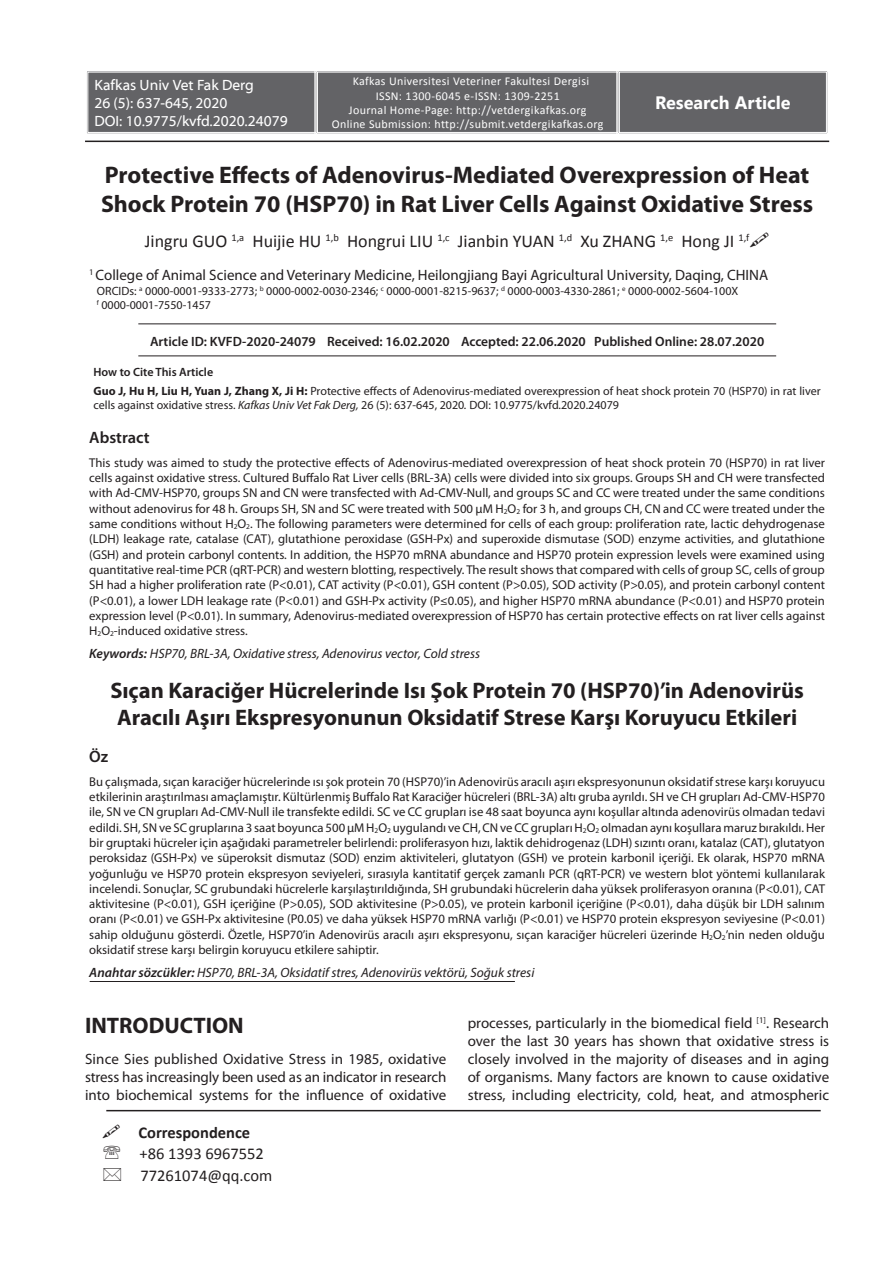
<style>
.page{position:relative;width:893px;height:1263px;background:#fff}
.page>*{position:absolute;margin:0;border:0;box-sizing:border-box;transform-origin:0 0}
.t1{font:700 24px/28.8px "Myriad Pro";color:#231f20}
.t2{font:700 22.5px/27px "Myriad Pro";color:#231f20;text-align:center}
.t3{font:18px "Calibri";color:#231f20}
.t4{font:700 18px "Segoe UI";color:#fff}
.t5{font:16.5px/21.6px "Calibri";color:#231f20}
.t6{font:700 16.5px "Calibri";color:#231f20}
.t7{font:600 16.5px "Myriad Pro";color:#231f20}
.t8{font:15px/18px "Myriad Pro";color:#231f20;text-align:justify}
.t9{font:15px/18px "Myriad Web Pro";color:#fff}
.t10{font:italic 13.5px "Myriad Pro";color:#231f20}
.t11{font:600 13.5px "Myriad Pro";color:#231f20}
.t12{font:12.75px/15.3px "Myriad Pro";color:#231f20;text-align:justify}
.t13{font:12px/14.4px "Myriad Pro";color:#231f20}
.t14{font:12px/14.2px "Calibri";letter-spacing:.03em;color:#fff;text-align:center}
.s1{font-weight:600}
.s2{font-weight:700}
.s3{font-style:italic}
</style>
<div class="page">
<hr style="left:106px;top:1110px;width:715px;height:1px;background:#231f20">
<hr style="left:85px;top:141px;width:744px;height:1px;background:#231f20">
<hr style="left:138px;top:324px;width:638px;height:1px;background:#231f20">
<hr style="left:138px;top:356px;width:638px;height:1px;background:#231f20">
<hr style="left:90px;top:981px;width:425px;height:1px;background:#231f20">
<div style="left:87px;top:71px;width:738px;height:63px;background:#636366"></div>
<div style="left:618px;top:70px;width:210px;height:64px;border:1px solid #fff"></div>
<div style="left:619px;top:72px;width:208px;height:61px;border:1px solid #fff"></div>
<p class="t9" style="left:94px;top:77px;width:195px">Kafkas Univ Vet Fak Derg<br>26 (5): 637-645, 2020<br>DOI: 10.9775/kvfd.2020.24079</p>
<p class="t14" style="left:332px;top:74px;width:273px">Kafkas Universitesi Veteriner Fakultesi Dergisi<br>ISSN: 1300-6045 e-ISSN: 1309-2251<br>Journal Home-Page: http://vetdergikafkas.org Online Submission: http://submit.vetdergikafkas.org</p>
<h3 class="t4" style="left:655px;top:90px;width:137px">Research Article</h3>
<h1 class="t1" style="left:101px;top:161px;width:714px">Protective Effects of Adenovirus-Mediated Overexpression of Heat<br>Shock Protein 70 (HSP70) in Rat Liver Cells Against Oxidative Stress</h1>
<h3 class="t3" style="left:145px;top:230px;width:606px">Jingru GUO <sup>1,a</sup> Huijie HU <sup>1,b</sup> Hongrui LIU <sup>1,c</sup> Jianbin YUAN <sup>1,d</sup> Xu ZHANG <sup>1,e</sup> Hong JI <sup>1,f</sup></h3>
<p class="t8" style="left:89px;top:266px;width:680px"><sup>1</sup> College of Animal Science and Veterinary Medicine, Heilongjiang Bayi Agricultural University, Daqing, CHINA</p>
<p class="t13" style="left:97px;top:283px;width:643px">ORCIDs: <sup>a</sup> 0000-0001-9333-2773; <sup>b</sup> 0000-0002-0030-2346; <sup>c</sup> 0000-0001-8215-9637; <sup>d</sup> 0000-0003-4330-2861; <sup>e</sup> 0000-0002-5604-100X <sup>f</sup> 0000-0001-7550-1457</p>
<p class="t11" style="left:150px;top:333px;width:616px">Article ID: KVFD-2020-24079 Received: 16.02.2020 Accepted: 22.06.2020 Published Online: 28.07.2020</p>
<p class="t13" style="left:94px;top:363px;width:729px;line-height:18.6px"><span class="s1">How to Cite This Article<br></span><span class="s2">Guo J, Hu H, Liu H, Yuan J, Zhang X, Ji H:</span> Protective effects of Adenovirus-mediated overexpression of heat shock protein 70 (HSP70) in rat liver</p>
<p class="t13" style="left:94px;top:398px;width:527px">cells against oxidative stress. <span class="s3">Kafkas Univ Vet Fak Derg,</span> 26 (5): 637-645, 2020<span class="s3">.</span> DOI: 10.9775/kvfd.2020.24079</p>
<p class="t7" style="left:89px;top:427px;width:62px">Abstract</p>
<p class="t12" style="left:89px;top:455px;width:737px">This study was aimed to study the protective effects of Adenovirus-mediated overexpression of heat shock protein 70 (HSP70) in rat liver cells against oxidative stress. Cultured Buffalo Rat Liver cells (BRL-3A) cells were divided into six groups. Groups SH and CH were transfected with Ad-CMV-HSP70, groups SN and CN were transfected with Ad-CMV-Null, and groups SC and CC were treated under the same conditions without adenovirus for 48 h. Groups SH, SN and SC were treated with 500 μM H<sub>2</sub>O<sub>2</sub> for 3 h, and groups CH, CN and CC were treated under the same conditions without H<sub>2</sub>O<sub>2</sub>. The following parameters were determined for cells of each group: proliferation rate, lactic dehydrogenase (LDH) leakage rate, catalase (CAT), glutathione peroxidase (GSH-Px) and superoxide dismutase (SOD) enzyme activities, and glutathione (GSH) and protein carbonyl contents. In addition, the HSP70 mRNA abundance and HSP70 protein expression levels were examined using quantitative real-time PCR (qRT-PCR) and western blotting, respectively. The result shows that compared with cells of group SC, cells of group SH had a higher proliferation rate (P&lt;0.01), CAT activity (P&lt;0.01), GSH content (P&gt;0.05), SOD activity (P&gt;0.05), and protein carbonyl content (P&lt;0.01), a lower LDH leakage rate (P&lt;0.01) and GSH-Px activity (P≤0.05), and higher HSP70 mRNA abundance (P&lt;0.01) and HSP70 protein expression level (P&lt;0.01). In summary, Adenovirus-mediated overexpression of HSP70 has certain protective effects on rat liver cells against H<sub>2</sub>O<sub>2</sub>-induced oxidative stress.</p>
<p class="t10" style="left:89px;top:645px;width:392px"><span class="s1">Keywords:</span> HSP70, BRL-3A, Oxidative stress, Adenovirus vector, Cold stress</p>
<h2 class="t2" style="left:110px;top:677px;width:695px">Sıçan Karaciğer Hücrelerinde Isı Şok Protein 70 (HSP70)’in Adenovirüs<br>Aracılı Aşırı Ekspresyonunun Oksidatif Strese Karşı Koruyucu Etkileri</h2>
<p class="t7" style="left:89px;top:746px;width:20px">Öz</p>
<p class="t12" style="left:89px;top:773px;width:737px">Bu çalışmada, sıçan karaciğer hücrelerinde ısı şok protein 70 (HSP70)’in Adenovirüs aracılı aşırı ekspresyonunun oksidatif strese karşı koruyucu etkilerinin araştırılması amaçlamıştır. Kültürlenmiş Buffalo Rat Karaciğer hücreleri (BRL-3A) altı gruba ayrıldı. SH ve CH grupları Ad-CMV-HSP70 ile, SN ve CN grupları Ad-CMV-Null ile transfekte edildi. SC ve CC grupları ise 48 saat boyunca aynı koşullar altında adenovirüs olmadan tedavi edildi. SH, SN ve SC gruplarına 3 saat boyunca 500 μM H<sub>2</sub>O<sub>2</sub> uygulandı ve CH, CN ve CC grupları H<sub>2</sub>O<sub>2</sub> olmadan aynı koşullara maruz bırakıldı. Her bir gruptaki hücreler için aşağıdaki parametreler belirlendi: proliferasyon hızı, laktik dehidrogenaz (LDH) sızıntı oranı, katalaz (CAT), glutatyon peroksidaz (GSH-Px) ve süperoksit dismutaz (SOD) enzim aktiviteleri, glutatyon (GSH) ve protein karbonil içeriği. Ek olarak, HSP70 mRNA yoğunluğu ve HSP70 protein ekspresyon seviyeleri, sırasıyla kantitatif gerçek zamanlı PCR (qRT-PCR) ve western blot yöntemi kullanılarak incelendi. Sonuçlar, SC grubundaki hücrelerle karşılaştırıldığında, SH grubundaki hücrelerin daha yüksek proliferasyon oranına (P&lt;0.01), CAT aktivitesine (P&lt;0.01), GSH içeriğine (P&gt;0.05), SOD aktivitesine (P&gt;0.05), ve protein karbonil içeriğine (P&lt;0.01), daha düşük bir LDH salınım oranı (P&lt;0.01) ve GSH-Px aktivitesine (P0.05) ve daha yüksek HSP70 mRNA varlığı (P&lt;0.01) ve HSP70 protein ekspresyon seviyesine (P&lt;0.01) sahip olduğunu gösterdi. Özetle, HSP70’in Adenovirüs aracılı aşırı ekspresyonu, sıçan karaciğer hücreleri üzerinde H<sub>2</sub>O<sub>2</sub>’nin neden olduğu oksidatif strese karşı belirgin koruyucu etkilere sahiptir.</p>
<p class="t10" style="left:89px;top:964px;width:447px"><span class="s1">Anahtar sözcükler:</span> HSP70, BRL-3A, Oksidatif stres, Adenovirüs vektörü, Soğuk stresi</p>
<h2 class="t2" style="left:85px;top:1012px;width:160px">INTRODUCTION</h2>
<p class="t8" style="left:85px;top:1050px;width:363px">Since Sies published Oxidative Stress in 1985, oxidative stress has increasingly been used as an indicator in research into biochemical systems for the influence of oxidative</p>
<p class="t8" style="left:468px;top:1013px;width:363px">processes, particularly in the biomedical field <sup>[1]</sup>. Research over the last 30 years has shown that oxidative stress is closely involved in the majority of diseases and in aging of organisms. Many factors are known to cause oxidative stress, including electricity, cold, heat, and atmospheric</p>
<p class="t6" style="left:138px;top:1122px;width:113px">Correspondence</p>
<p class="t5" style="left:140px;top:1142px;width:134px">+86 1393 6967552<br>77261074@qq.com</p>
</div>
